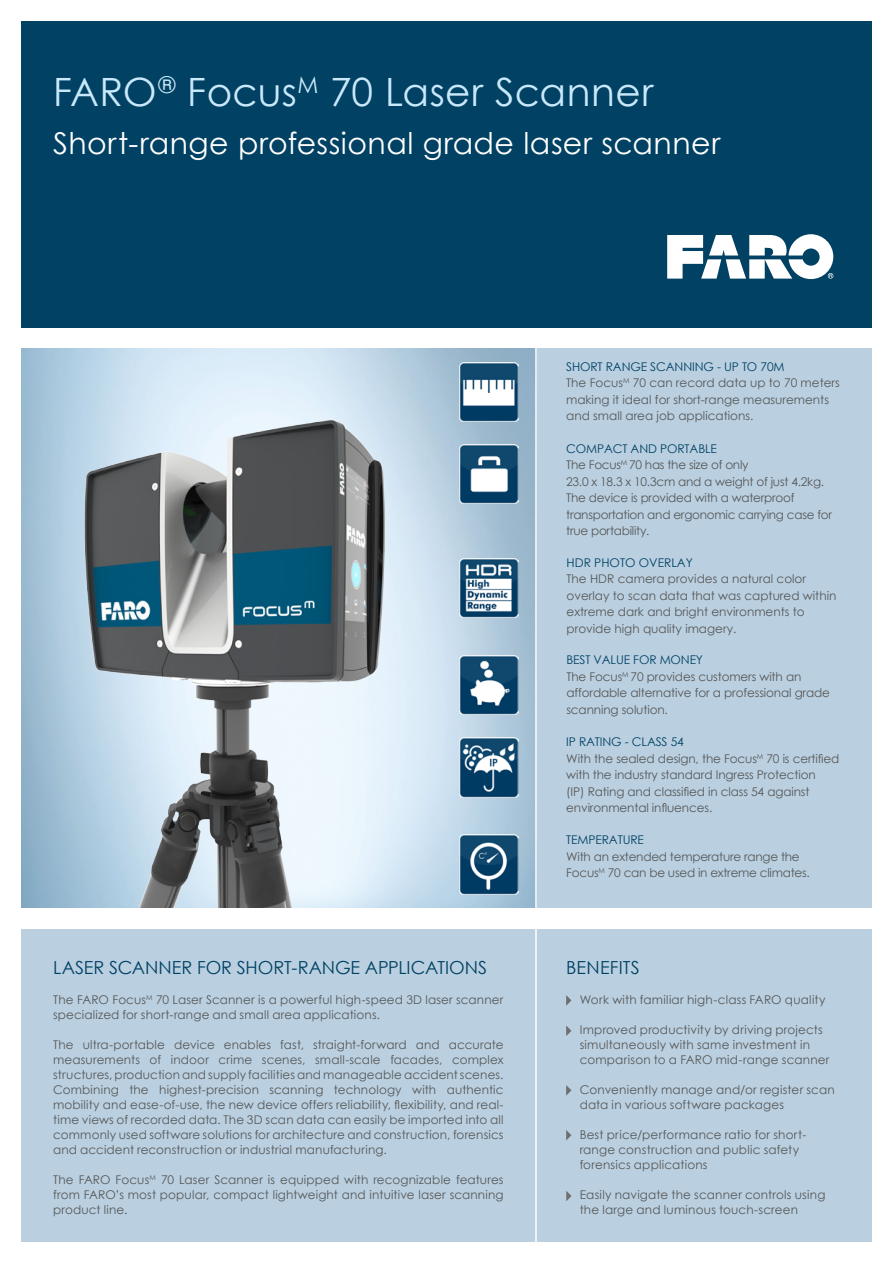
<style>
.page{position:relative;width:893px;height:1263px;background:#fff}
.page>*{position:absolute;margin:0;border:0;box-sizing:border-box;transform-origin:0 0}
.t1{font:39px "Century Gothic";letter-spacing:.01em;color:#c9e9fb}
.t2{font:30px "Century Gothic";letter-spacing:.015em;color:#fff}
.t3{font:18px "Century Gothic";color:#014163}
.t4{font:12px/15px "Century Gothic";color:#575756}
.t5{font:12px/16.5px "Century Gothic";letter-spacing:-.02em;color:#575756}
.t6{font:12px "Century Gothic";letter-spacing:.02em;color:#575756}
.t7{font:12px "Century Gothic";color:#014163}
.s1{color:#014163}
</style>
<div class="page">
<div style="left:21px;top:21px;width:851px;height:306px;background:#014163"></div>
<svg style="left:667px;top:234px;width:166px;height:45px"></svg>
<div style="left:21px;top:929px;width:851px;height:313px;background:#bad0e1"></div>
<div style="left:527px;top:348px;width:345px;height:560px;background:#bad0e1"></div>
<img style="left:21px;top:349px;width:514px;height:559px">
<img style="left:45px;top:362px;width:387px;height:546px">
<hr style="left:535px;top:345px;width:2px;height:914px;background:#fff">
<img style="left:459px;top:558px;width:59px;height:59px">
<img style="left:459px;top:362px;width:59px;height:59px">
<img style="left:459px;top:444px;width:59px;height:59px">
<img style="left:459px;top:655px;width:59px;height:60px">
<img style="left:459px;top:738px;width:59px;height:59px">
<img style="left:459px;top:835px;width:59px;height:59px">
<svg style="left:566px;top:995px;width:5px;height:11px"></svg>
<svg style="left:566px;top:1025px;width:5px;height:11px"></svg>
<svg style="left:566px;top:1085px;width:5px;height:11px"></svg>
<svg style="left:566px;top:1130px;width:5px;height:10px"></svg>
<svg style="left:566px;top:1191px;width:6px;height:10px"></svg>
<h1 class="t1" style="left:53px;top:64px;width:602px">FARO<sup>®</sup> Focus<sup>M</sup> 70 Laser Scanner</h1>
<h2 class="t2" style="left:53px;top:122px;width:669px">Short-range professional grade laser scanner</h2>
<p class="t4" style="left:566px;top:358px;width:275px;line-height:16.5px"><span class="s1">SHORT RANGE SCANNING - UP TO 70M<br></span>The Focus<sup>M</sup> 70 can record data up to 70 meters making it ideal for short-range measurements and small area job applications.</p>
<p class="t5" style="left:566px;top:440px;width:267px"><span class="s1">COMPACT AND PORTABLE<br></span>The Focus<sup>M</sup> 70 has the size of only<br>23.0 x 18.3 x 10.3cm and a weight of just 4.2kg.<br>The device is provided with a waterproof transportation and ergonomic carrying case for true portability.</p>
<p class="t7" style="left:566px;top:554px;width:128px">HDR PHOTO OVERLAY</p>
<p class="t4" style="left:566px;top:570px;width:271px;line-height:16.5px">The HDR camera provides a natural color overlay to scan data that was captured within extreme dark and bright environments to provide high quality imagery.</p>
<h3 class="t3" style="left:53px;top:954px;width:435px">LASER SCANNER FOR SHORT-RANGE APPLICATIONS</h3>
<p class="t4" style="left:53px;top:992px;width:452px">The FARO Focus<sup>M</sup> 70 Laser Scanner is a powerful high-speed 3D laser scanner specialized for short-range and small area applications.</p>
<p class="t4" style="left:53px;top:1037px;width:452px;text-align:justify">The ultra-portable device enables fast, straight-forward and accurate measurements of indoor crime scenes, small-scale facades, complex structures, production and supply facilities and manageable accident scenes.<br>Combining the highest-precision scanning technology with authentic mobility and ease-of-use, the new device offers reliability, flexibility, and real&shy;time views of recorded data. The 3D scan data can easily be imported into all commonly used software solutions for architecture and construction, forensics and accident reconstruction or industrial manufacturing.</p>
<p class="t4" style="left:53px;top:1172px;width:452px;text-align:justify">The FARO Focus<sup>M</sup> 70 Laser Scanner is equipped with recognizable features from FARO’s most popular, compact lightweight and intuitive laser scanning product line.</p>
<p class="t4" style="left:566px;top:651px;width:265px;line-height:16.5px"><span class="s1">BEST VALUE FOR MONEY<br></span>The Focus<sup>M</sup> 70 provides customers with an affordable alternative for a professional grade scanning solution.</p>
<p class="t4" style="left:566px;top:733px;width:275px;line-height:16.5px"><span class="s1">IP RATING - CLASS 54<br></span>With the sealed design, the Focus<sup>M</sup> 70 is certified with the industry standard Ingress Protection<br>(IP) Rating and classified in class 54 against environmental influences.</p>
<p class="t7" style="left:566px;top:831px;width:79px">TEMPERATURE</p>
<p class="t5" style="left:566px;top:848px;width:245px">With an extended temperature range the<br>Focus<sup>M</sup> 70 can be used in extreme climates.</p>
<h3 class="t3" style="left:566px;top:954px;width:75px">BENEFITS</h3>
<p class="t6" style="left:580px;top:991px;width:247px">Work with familiar high-class FARO quality</p>
<p class="t4" style="left:580px;top:1022px;width:251px">Improved productivity by driving projects simultaneously with same investment in comparison to a FARO mid-range scanner</p>
<p class="t4" style="left:580px;top:1082px;width:257px">Conveniently manage and/or register scan data in various software packages</p>
<p class="t4" style="left:580px;top:1127px;width:228px">Best price/performance ratio for short&shy;range construction and public safety forensics applications</p>
<p class="t4" style="left:580px;top:1187px;width:247px">Easily navigate the scanner controls using the large and luminous touch-screen</p>
</div>
